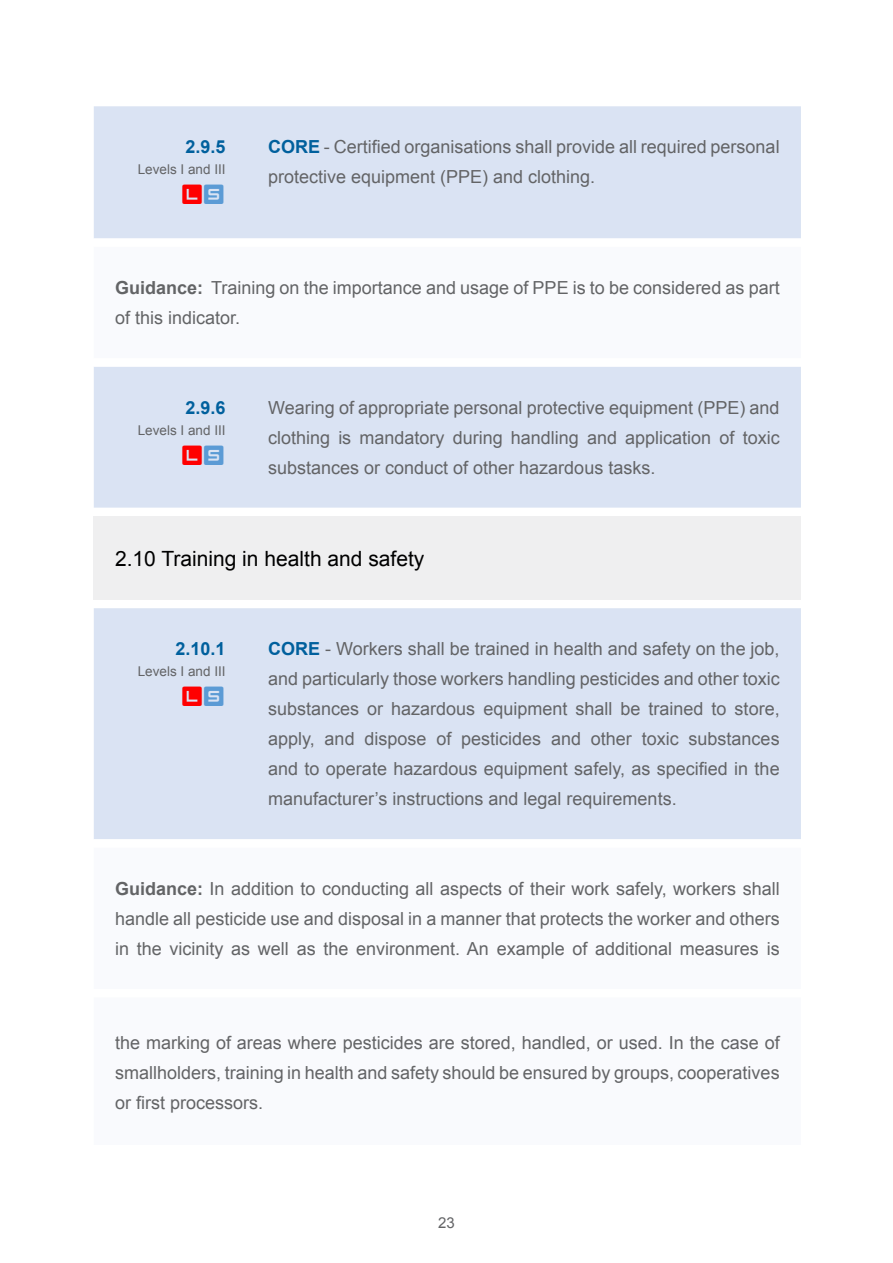
<style>
.page{position:relative;width:893px;height:1263px;background:#fff}
.page>*{position:absolute;margin:0;border:0;box-sizing:border-box;transform-origin:0 0}
.t1{font:34.5px "Curved Square";color:#f00}
.t2{font:21px "Arial";color:#000}
.t3{font:18px/30px "Arial";color:#636466;text-align:justify}
.t4{font:700 18px "Arial";color:#00609d}
.t5{font:15px "Arial";color:#636466}
.t6{font:13.5px "Arial";color:#636466}
.s1{color:#5b9bd5}
.s2{font-weight:700;color:#00609d}
.s3{font-weight:700}
</style>
<div class="page">
<div style="left:94px;top:106px;width:707px;height:132px;background:#dae3f3"></div>
<div style="left:94px;top:367px;width:707px;height:472px;background:#dae3f3"></div>
<div style="left:94px;top:516px;width:707px;height:84px;background:#efeff0"></div>
<p class="t4" style="left:186px;top:134px;width:42px">2.9.5</p>
<p class="t6" style="left:138px;top:160px;width:89px">Levels I and III</p>
<h1 class="t1" style="left:182px;top:172px;width:45px">l<span class="s1">s</span></h1>
<p class="t3" style="left:268px;top:132px;width:513px"><span class="s2">CORE</span> - Certified organisations shall provide all required personal protective equipment (PPE) and clothing.</p>
<p class="t3" style="left:115px;top:273px;width:666px"><span class="s3">Guidance:</span> Training on the importance and usage of PPE is to be considered as part of this indicator.</p>
<p class="t4" style="left:186px;top:395px;width:42px">2.9.6</p>
<p class="t6" style="left:138px;top:421px;width:89px">Levels I and III</p>
<h1 class="t1" style="left:182px;top:433px;width:45px">l<span class="s1">s</span></h1>
<p class="t3" style="left:268px;top:392px;width:513px">Wearing of appropriate personal protective equipment (PPE) and clothing is mandatory during handling and application of toxic substances or conduct of other hazardous tasks.</p>
<p class="t2" style="left:115px;top:544px;width:311px">2.10 Training in health and safety</p>
<p class="t4" style="left:176px;top:636px;width:52px">2.10.1</p>
<p class="t6" style="left:138px;top:662px;width:89px">Levels I and III</p>
<h1 class="t1" style="left:182px;top:674px;width:45px">l<span class="s1">s</span></h1>
<p class="t3" style="left:268px;top:634px;width:513px"><span class="s2">CORE</span> - Workers shall be trained in health and safety on the job, and particularly those workers handling pesticides and other toxic substances or hazardous equipment shall be trained to store, apply, and dispose of pesticides and other toxic substances and to operate hazardous equipment safely, as specified in the manufacturer’s instructions and legal requirements.</p>
<p class="t3" style="left:115px;top:873px;width:666px"><span class="s3">Guidance:</span> In addition to conducting all aspects of their work safely, workers shall handle all pesticide use and disposal in a manner that protects the worker and others in the vicinity as well as the environment. An example of additional measures is</p>
<p class="t3" style="left:115px;top:1027px;width:666px">the marking of areas where pesticides are stored, handled, or used. In the case of smallholders, training in health and safety should be ensured by groups, cooperatives or first processors.</p>
<p class="t5" style="left:438px;top:1212px;width:18px">23</p>
</div>
